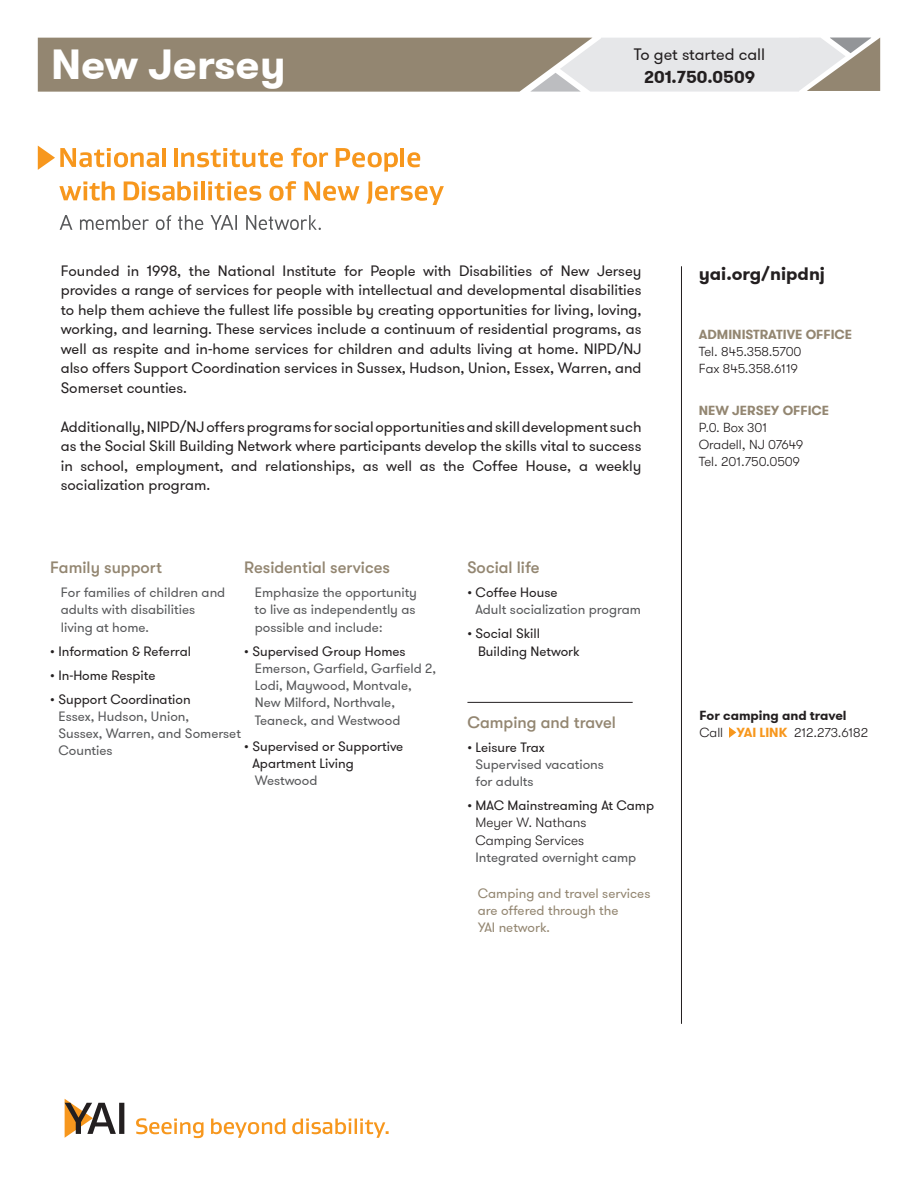
<style>
.page{position:relative;width:918px;height:1188px;background:#fff}
.page>*{position:absolute;margin:0;border:0;box-sizing:border-box;transform-origin:0 0}
.t1{font:700 42px "GT Walsheim Pro";color:#fff}
.t2{font:700 18px "GT Walsheim Pro";color:#231f20}
.t3{font:700 17.25px "GT Walsheim Pro";color:#231f20}
.t4{font:500 16.5px "GT Walsheim Pro";color:#938671}
.t5{font:16.5px "GT Walsheim Pro";color:#231f20}
.t6{font:15px/19.5px "GT Walsheim Pro";color:#231f20;text-align:justify}
.t7{font:13.5px/17.2px "GT Walsheim Pro";color:#57585a}
.t8{font:13.5px/17.2px "GT Walsheim Pro";color:#231f20}
.t9{font:300 13.5px/17.2px "GT Walsheim Pro";color:#231f20}
.t10{font:13.5px/17.2px "GT Walsheim Pro";color:#938671}
.t11{font:300 13.2px/17.2px "GT Walsheim Pro";color:#231f20}
.t12{font:700 13.2px "GT Walsheim Pro";color:#231f20}
.t13{font:700 13.2px "GT Walsheim Pro";color:#938671}
.s1{color:#231f20}
.s2{font-weight:400}
.s3{font-weight:400;color:#57585a}
.s4{font-weight:700;color:#938671}
.s5{font-weight:700;color:#f7971d}
</style>
<div class="page">
<svg style="left:38px;top:38px;width:842px;height:54px;background:#afa79a"></svg>
<hr style="left:681px;top:266px;width:1px;height:758px;background:#231f20">
<svg style="left:729px;top:727px;width:7px;height:11px"></svg>
<hr style="left:467px;top:702px;width:166px;height:1px;background:#231f20">
<svg style="left:65px;top:1099px;width:59px;height:39px"></svg>
<svg style="left:136px;top:1118px;width:253px;height:20px"></svg>
<hr style="left:162px;top:148px;width:4px;height:19px;background:#f7971d">
<hr style="left:174px;top:148px;width:4px;height:19px;background:#f7971d">
<svg style="left:181px;top:148px;width:102px;height:19px"></svg>
<svg style="left:291px;top:148px;width:37px;height:19px"></svg>
<svg style="left:336px;top:148px;width:62px;height:24px"></svg>
<hr style="left:401px;top:148px;width:3px;height:19px;background:#f7971d">
<svg style="left:407px;top:152px;width:13px;height:15px"></svg>
<svg style="left:59px;top:181px;width:56px;height:20px"></svg>
<svg style="left:124px;top:181px;width:74px;height:20px"></svg>
<svg style="left:194px;top:186px;width:4px;height:14px"></svg>
<hr style="left:201px;top:181px;width:4px;height:19px;background:#f7971d">
<svg style="left:208px;top:181px;width:53px;height:20px"></svg>
<svg style="left:269px;top:181px;width:27px;height:20px"></svg>
<svg style="left:304px;top:181px;width:55px;height:20px"></svg>
<svg style="left:366px;top:181px;width:78px;height:24px"></svg>
<svg style="left:38px;top:146px;width:121px;height:24px"></svg>
<svg style="left:60px;top:215px;width:261px;height:15px"></svg>
<p class="t1" style="left:51px;top:38px;width:236px">New Jersey</p>
<p class="t5" style="left:634px;top:44px;width:133px">To get started call</p>
<p class="t3" style="left:644px;top:67px;width:113px">201.750.0509</p>
<p class="t6" style="left:61px;top:261px;width:582px">Founded in 1998, the National Institute for People with Disabilities of New Jersey provides a range of services for people with intellectual and developmental disabilities to help them achieve the fullest life possible by creating opportunities for living, loving, working, and learning. These services include a continuum of residential programs, as well as respite and in-home services for children and adults living at home. NIPD/NJ also offers Support Coordination services in Sussex, Hudson, Union, Essex, Warren, and Somerset counties.</p>
<p class="t6" style="left:61px;top:417px;width:582px">Additionally, NIPD/NJ offers programs for social opportunities and skill development such as the Social Skill Building Network where participants develop the skills vital to success in school, employment, and relationships, as well as the Coffee House, a weekly socialization program.</p>
<p class="t4" style="left:50px;top:558px;width:113px">Family support</p>
<p class="t7" style="left:61px;top:584px;width:166px">For families of children and adults with disabilities living at home.</p>
<p class="t8" style="left:50px;top:642px;width:142px">• Information &amp; Referral</p>
<p class="t8" style="left:50px;top:666px;width:107px">• In-Home Respite</p>
<p class="t7" style="left:58px;top:690px;width:184px;text-indent:-8px"><span class="s1">• Support Coordination<br></span>Essex, Hudson, Union,<br>Sussex, Warren, and Somerset<br>Counties</p>
<p class="t4" style="left:244px;top:558px;width:147px">Residential services</p>
<p class="t7" style="left:255px;top:584px;width:164px;text-align:justify">Emphasize the opportunity to live as independently as possible and include:</p>
<p class="t8" style="left:244px;top:642px;width:163px">• Supervised Group Homes</p>
<p class="t7" style="left:255px;top:660px;width:183px">Emerson, Garfield, Garfield 2,<br>Lodi, Maywood, Montvale,<br>New Milford, Northvale,<br>Teaneck, and Westwood</p>
<p class="t8" style="left:252px;top:737px;width:152px;text-indent:-8px">• Supervised or Supportive<br>Apartment Living</p>
<p class="t7" style="left:255px;top:772px;width:64px">Westwood</p>
<p class="t4" style="left:467px;top:558px;width:74px">Social life</p>
<p class="t7" style="left:476px;top:584px;width:167px;text-indent:-8px"><span class="s1">• Coffee House<br></span>Adult socialization program</p>
<p class="t8" style="left:478px;top:625px;width:103px;text-indent:-11px">• Social Skill<br>Building Network</p>
<p class="t4" style="left:467px;top:713px;width:150px">Camping and travel</p>
<p class="t7" style="left:476px;top:738px;width:130px;text-indent:-8px"><span class="s1">• Leisure Trax<br></span>Supervised vacations for adults</p>
<p class="t9" style="left:476px;top:797px;width:180px;text-indent:-8px"><span class="s2">• MAC Mainstreaming At Camp<br></span>Meyer W. Nathans<br>Camping Services<br><span class="s3">Integrated overnight camp</span></p>
<p class="t10" style="left:478px;top:885px;width:174px">Camping and travel services are offered through the<br>YAI network.</p>
<p class="t2" style="left:699px;top:263px;width:128px">yai.org/nipdnj</p>
<p class="t11" style="left:699px;top:326px;width:155px"><span class="s4">ADMINISTRATIVE OFFICE<br></span>Tel. 845.358.5700<br>Fax 845.358.6119</p>
<p class="t13" style="left:699px;top:402px;width:132px">NEW JERSEY OFFICE</p>
<p class="t11" style="left:699px;top:419px;width:106px">P.0. Box 301<br>Oradell, NJ 07649<br>Tel. 201.750.0509</p>
<p class="t12" style="left:699px;top:707px;width:149px">For camping and travel</p>
<p class="t11" style="left:699px;top:724px;width:170px">Call <span class="s5">YAI LINK</span> 212.273.6182</p>
</div>
